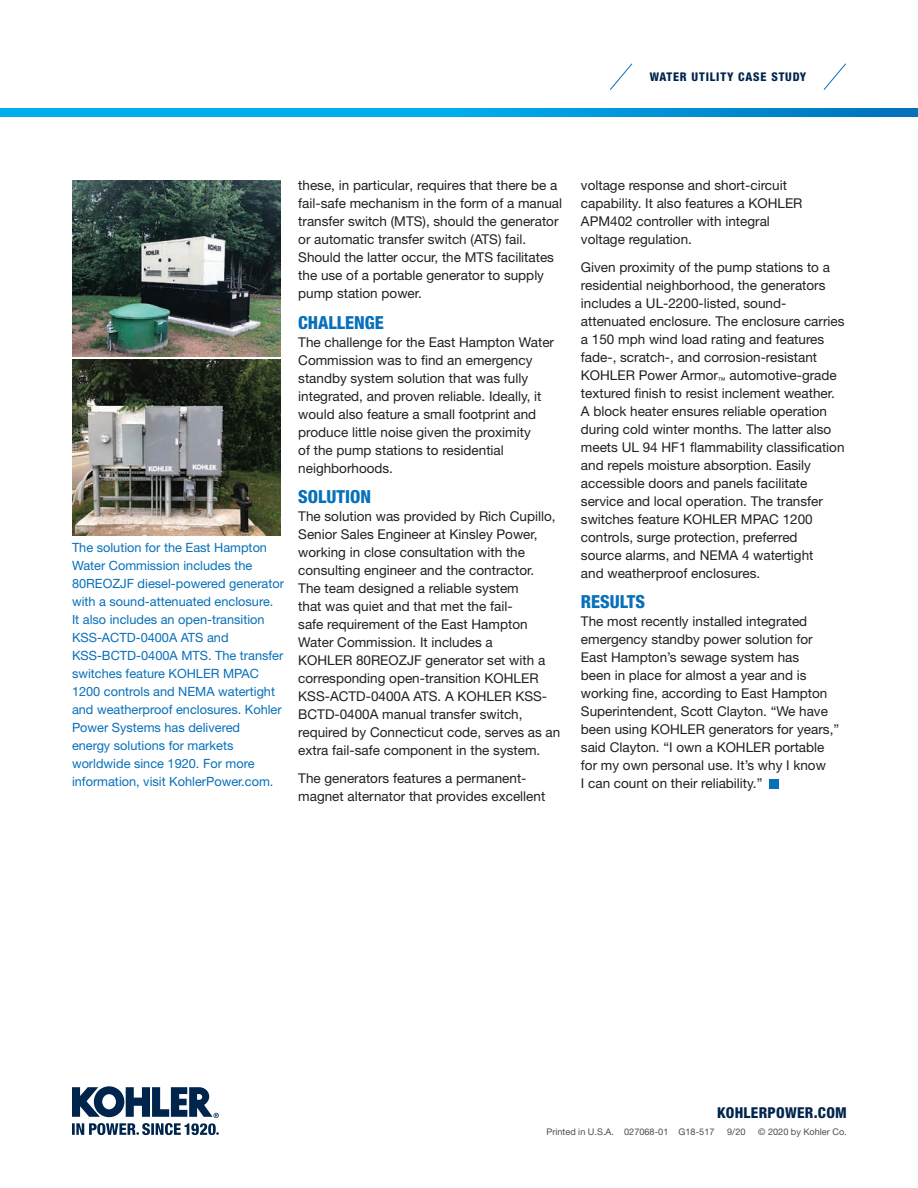
<style>
.page{position:relative;width:918px;height:1188px;background:#fff}
.page>*{position:absolute;margin:0;border:0;box-sizing:border-box;transform-origin:0 0}
.t1{font:800 condensed 18px "Helvetica Neue LT Pro";color:#0770ba}
.t2{font:800 condensed 15px "Helvetica Neue LT Pro";letter-spacing:.02em;color:#00254c}
.t3{font:13.5px/18px "Helvetica Neue LT Pro";color:#231f20}
.t4{font:12.75px/18px "Helvetica Neue LT Pro";color:#0770ba}
.t5{font:800 condensed 12px "Helvetica Neue LT Pro";letter-spacing:.07em;color:#00254c}
.t6{font:9.15px "Helvetica Neue LT Pro";color:#4b4c4d}
</style>
<div class="page">
<svg style="left:72px;top:1086px;width:147px;height:49px"></svg>
<svg style="left:0;top:108px;width:918px;height:9px;background:#009ee1"></svg>
<div style="left:769px;top:779px;width:9px;height:10px;background:#0770ba"></div>
<img style="left:72px;top:180px;width:208px;height:177px">
<img style="left:72px;top:359px;width:208px;height:177px">
<svg style="left:610px;top:63px;width:23px;height:27px"></svg>
<svg style="left:823px;top:63px;width:23px;height:27px"></svg>
<p class="t5" style="left:650px;top:69px;width:158px">WATER UTILITY CASE STUDY</p>
<p class="t4" style="left:72px;top:539px;width:214px">The solution for the East Hampton<br>Water Commission includes the<br>80REOZJF diesel-powered generator with a sound-attenuated enclosure.<br>It also includes an open-transition<br>KSS-ACTD-0400A ATS and<br>KSS-BCTD-0400A MTS. The transfer switches feature KOHLER MPAC<br>1200 controls and NEMA watertight and weatherproof enclosures. Kohler<br>Power Systems has delivered<br>energy solutions for markets worldwide since 1920. For more information, visit KohlerPower.com.</p>
<p class="t3" style="left:298px;top:176px;width:265px">these, in particular, requires that there be a fail-safe mechanism in the form of a manual transfer switch (MTS), should the generator or automatic transfer switch (ATS) fail.<br>Should the latter occur, the MTS facilitates the use of a portable generator to supply pump station power.</p>
<h1 class="t1" style="left:298px;top:311px;width:87px">CHALLENGE</h1>
<p class="t3" style="left:298px;top:333px;width:257px">The challenge for the East Hampton Water Commission was to find an emergency standby system solution that was fully integrated, and proven reliable. Ideally, it would also feature a small footprint and produce little noise given the proximity<br>of the pump stations to residential neighborhoods.</p>
<h1 class="t1" style="left:298px;top:486px;width:74px">SOLUTION</h1>
<p class="t3" style="left:298px;top:507px;width:264px">The solution was provided by Rich Cupillo, Senior Sales Engineer at Kinsley Power, working in close consultation with the consulting engineer and the contractor.<br>The team designed a reliable system<br>that was quiet and that met the fail-<br>safe requirement of the East Hampton Water Commission. It includes a<br>KOHLER 80REOZJF generator set with a corresponding open-transition KOHLER KSS-ACTD-0400A ATS. A KOHLER KSS-BCTD-0400A manual transfer switch, required by Connecticut code, serves as an extra fail-safe component in the system.</p>
<p class="t3" style="left:298px;top:769px;width:249px">The generators features a permanent&shy;magnet alternator that provides excellent</p>
<p class="t3" style="left:581px;top:176px;width:223px">voltage response and short-circuit capability. It also features a KOHLER<br>APM402 controller with integral voltage regulation.</p>
<p class="t3" style="left:581px;top:258px;width:265px">Given proximity of the pump stations to a residential neighborhood, the generators includes a UL-2200-listed, sound&shy;attenuated enclosure. The enclosure carries a 150 mph wind load rating and features fade-, scratch-, and corrosion-resistant KOHLER Power Armor<sub>™</sub> automotive-grade textured finish to resist inclement weather.<br>A block heater ensures reliable operation during cold winter months. The latter also meets UL 94 HF1 flammability classification and repels moisture absorption. Easily accessible doors and panels facilitate service and local operation. The transfer switches feature KOHLER MPAC 1200 controls, surge protection, preferred<br>source alarms, and NEMA 4 watertight<br>and weatherproof enclosures.</p>
<h1 class="t1" style="left:581px;top:591px;width:66px">RESULTS</h1>
<p class="t3" style="left:581px;top:612px;width:260px">The most recently installed integrated emergency standby power solution for East Hampton’s sewage system has<br>been in place for almost a year and is working fine, according to East Hampton Superintendent, Scott Clayton. “We have been using KOHLER generators for years,” said Clayton. “I own a KOHLER portable for my own personal use. It’s why I know<br>I can count on their reliability.”</p>
<p class="t2" style="left:717px;top:1104px;width:131px">KOHLERPOWER.COM</p>
<p class="t6" style="left:546px;top:1126px;width:170px">Printed in U.S.A. 027068-01 G18-517</p>
<p class="t6" style="left:727px;top:1126px;width:20px">9/20</p>
<p class="t6" style="left:758px;top:1126px;width:90px">© 2020 by Kohler Co.</p>
</div>
